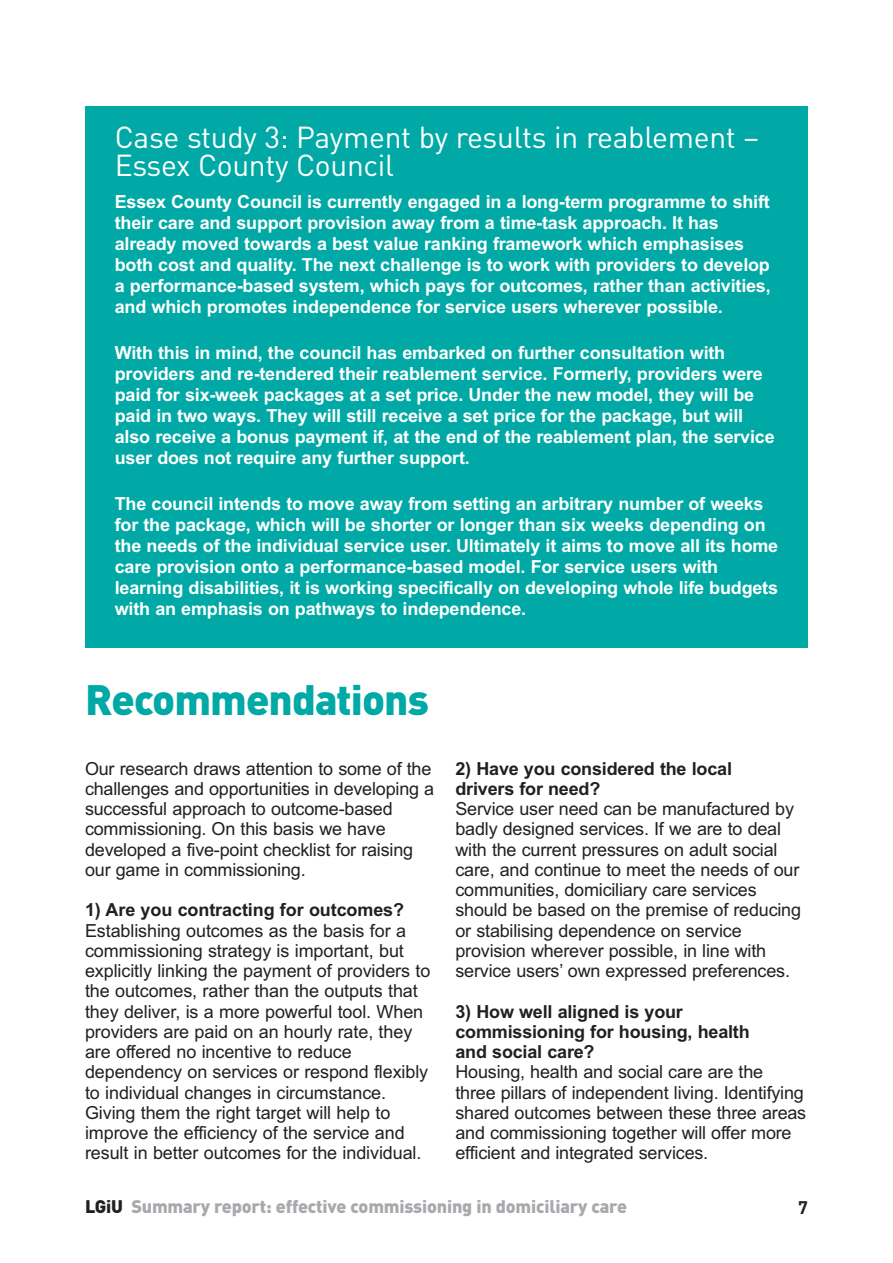
<style>
.page{position:relative;width:893px;height:1263px;background:#fff}
.page>*{position:absolute;margin:0;border:0;box-sizing:border-box;transform-origin:0 0}
.t1{font:900 42px "DIN";letter-spacing:-.02em;color:#00a9a5}
.t2{font:30px/28.5px "DIN";letter-spacing:-.01em;color:#fff}
.t3{font:18px/20.2px "Arial";letter-spacing:-.01em;color:#231f20}
.t4{font:700 18px/21px "Arial";letter-spacing:-.01em;color:#fff}
.t5{font:700 18px/20.2px "Arial";letter-spacing:-.01em;color:#231f20}
.t6{font:900 18px "DIN";letter-spacing:-.01em;color:#a8a9ad}
.t7{font:700 18px "DIN";color:#231f20}
.s1{color:#231f20}
</style>
<div class="page">
<div style="left:85px;top:106px;width:723px;height:542px;background:#00a9a5"></div>
<h2 class="t2" style="left:115px;top:122px;width:646px">Case study 3: Payment by results in reablement –<br>Essex County Council</h2>
<p class="t4" style="left:115px;top:191px;width:657px">Essex County Council is currently engaged in a long-term programme to shift their care and support provision away from a time-task approach. It has already moved towards a best value ranking framework which emphasises both cost and quality. The next challenge is to work with providers to develop a performance-based system, which pays for outcomes, rather than activities, and which promotes independence for service users wherever possible.</p>
<p class="t4" style="left:115px;top:342px;width:661px">With this in mind, the council has embarked on further consultation with providers and re-tendered their reablement service. Formerly, providers were paid for six-week packages at a set price. Under the new model, they will be paid in two ways. They will still receive a set price for the package, but will also receive a bonus payment if, at the end of the reablement plan, the service user does not require any further support.</p>
<p class="t4" style="left:115px;top:493px;width:665px">The council intends to move away from setting an arbitrary number of weeks for the package, which will be shorter or longer than six weeks depending on the needs of the individual service user. Ultimately it aims to move all its home care provision onto a performance-based model. For service users with learning disabilities, it is working specifically on developing whole life budgets with an emphasis on pathways to independence.</p>
<h1 class="t1" style="left:85px;top:674px;width:345px">Recommendations</h1>
<p class="t3" style="left:85px;top:758px;width:351px">Our research draws attention to some of the challenges and opportunities in developing a successful approach to outcome-based commissioning. On this basis we have developed a five-point checklist for raising our game in commissioning.</p>
<p class="t5" style="left:85px;top:900px;width:321px">1) Are you contracting for outcomes?</p>
<p class="t3" style="left:85px;top:920px;width:347px">Establishing outcomes as the basis for a commissioning strategy is important, but explicitly linking the payment of providers to the outcomes, rather than the outputs that they deliver, is a more powerful tool. When providers are paid on an hourly rate, they are offered no incentive to reduce dependency on services or respond flexibly to individual changes in circumstance.<br>Giving them the right target will help to improve the efficiency of the service and result in better outcomes for the individual.</p>
<p class="t5" style="left:455px;top:758px;width:278px">2) Have you considered the local drivers for need?</p>
<p class="t3" style="left:455px;top:799px;width:347px">Service user need can be manufactured by badly designed services. If we are to deal with the current pressures on adult social care, and continue to meet the needs of our communities, domiciliary care services should be based on the premise of reducing or stabilising dependence on service provision wherever possible, in line with service users’ own expressed preferences.</p>
<p class="t5" style="left:455px;top:1001px;width:296px">3) How well aligned is your commissioning for housing, health and social care?</p>
<p class="t3" style="left:455px;top:1062px;width:352px">Housing, health and social care are the three pillars of independent living. Identifying shared outcomes between these three areas and commissioning together will offer more efficient and integrated services.</p>
<p class="t6" style="left:85px;top:1196px;width:543px"><span class="s1">LGiU</span> Summary report: effective commissioning in domiciliary care</p>
<p class="t7" style="left:798px;top:1197px;width:11px">7</p>
</div>
